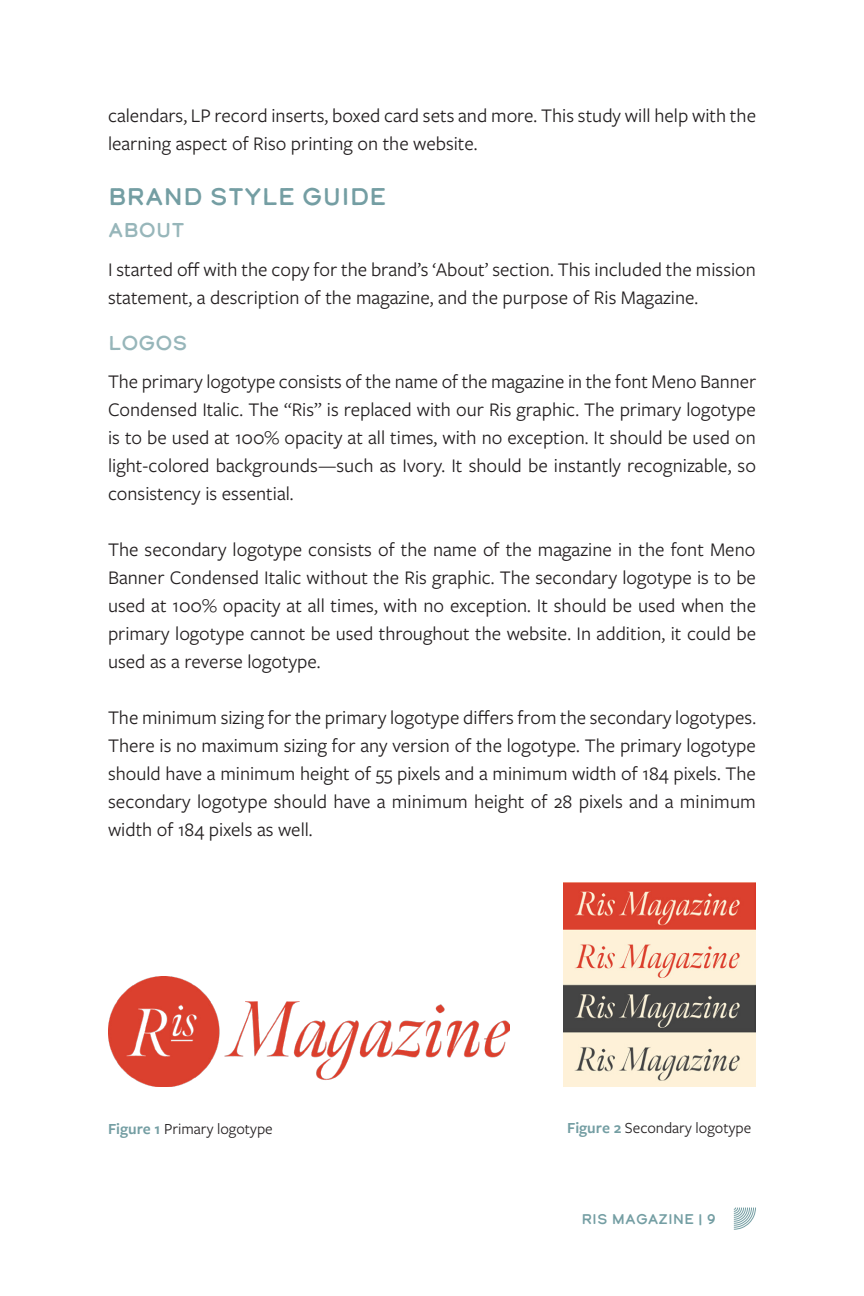
<style>
.page{position:relative;width:864px;height:1296px;background:#fff}
.page>*{position:absolute;margin:0;border:0;box-sizing:border-box;transform-origin:0 0}
.heading_-_article_5{font:24px "Calder Dark";color:#749ea3}
.body_text{font:20px/28px "Freight Sans Pro";color:#231f20;text-align:justify}
.subheading_-_article_5{font:20px "Calder Dark";color:#97b6ba}
.t1{font:16px "Freight Sans Pro";color:#231f20}
.t2{font:14px "Calder Dark";color:#749ea3}
.s1{font-weight:600;color:#749ea3}
</style>
<div class="page">
<svg style="left:734px;top:1208px;width:22px;height:22px"></svg>
<img style="left:564px;top:882px;width:192px;height:205px">
<img style="left:108px;top:976px;width:401px;height:111px">
<p class="body_text" style="left:108px;top:101px;width:650px">calendars, LP record inserts, boxed card sets and more. This study will help with the learning aspect of Riso printing on the website.</p>
<p class="heading_-_article_5" style="left:108px;top:180px;width:280px">BRAND STYLE GUIDE</p>
<p class="subheading_-_article_5" style="left:108px;top:216px;width:78px">ABOUT</p>
<p class="body_text" style="left:108px;top:255px;width:650px">I started off with the copy for the brand’s ‘About’ section. This included the mission statement, a description of the magazine, and the purpose of Ris Magazine.</p>
<p class="subheading_-_article_5" style="left:108px;top:329px;width:81px">LOGOS</p>
<p class="body_text" style="left:108px;top:367px;width:650px">The primary logotype consists of the name of the magazine in the font Meno Banner Condensed Italic. The “Ris” is replaced with our Ris graphic. The primary logotype is to be used at 100% opacity at all times, with no exception. It should be used on light-colored backgrounds—such as Ivory. It should be instantly recognizable, so consistency is essential.</p>
<p class="body_text" style="left:108px;top:535px;width:650px">The secondary logotype consists of the name of the magazine in the font Meno Banner Condensed Italic without the Ris graphic. The secondary logotype is to be used at 100% opacity at all times, with no exception. It should be used when the primary logotype cannot be used throughout the website. In addition, it could be used as a reverse logotype.</p>
<p class="body_text" style="left:108px;top:703px;width:650px">The minimum sizing for the primary logotype differs from the secondary logotypes.<br>There is no maximum sizing for any version of the logotype. The primary logotype should have a minimum height of 55 pixels and a minimum width of 184 pixels. The secondary logotype should have a minimum height of 28 pixels and a minimum width of 184 pixels as well.</p>
<p class="t1" style="left:108px;top:1118px;width:166px"><span class="s1">Figure 1</span> Primary logotype</p>
<p class="t1" style="left:567px;top:1117px;width:186px"><span class="s1">Figure 2</span> Secondary logotype</p>
<p class="t2" style="left:581px;top:1210px;width:136px">RIS MAGAZINE | 9</p>
</div>
